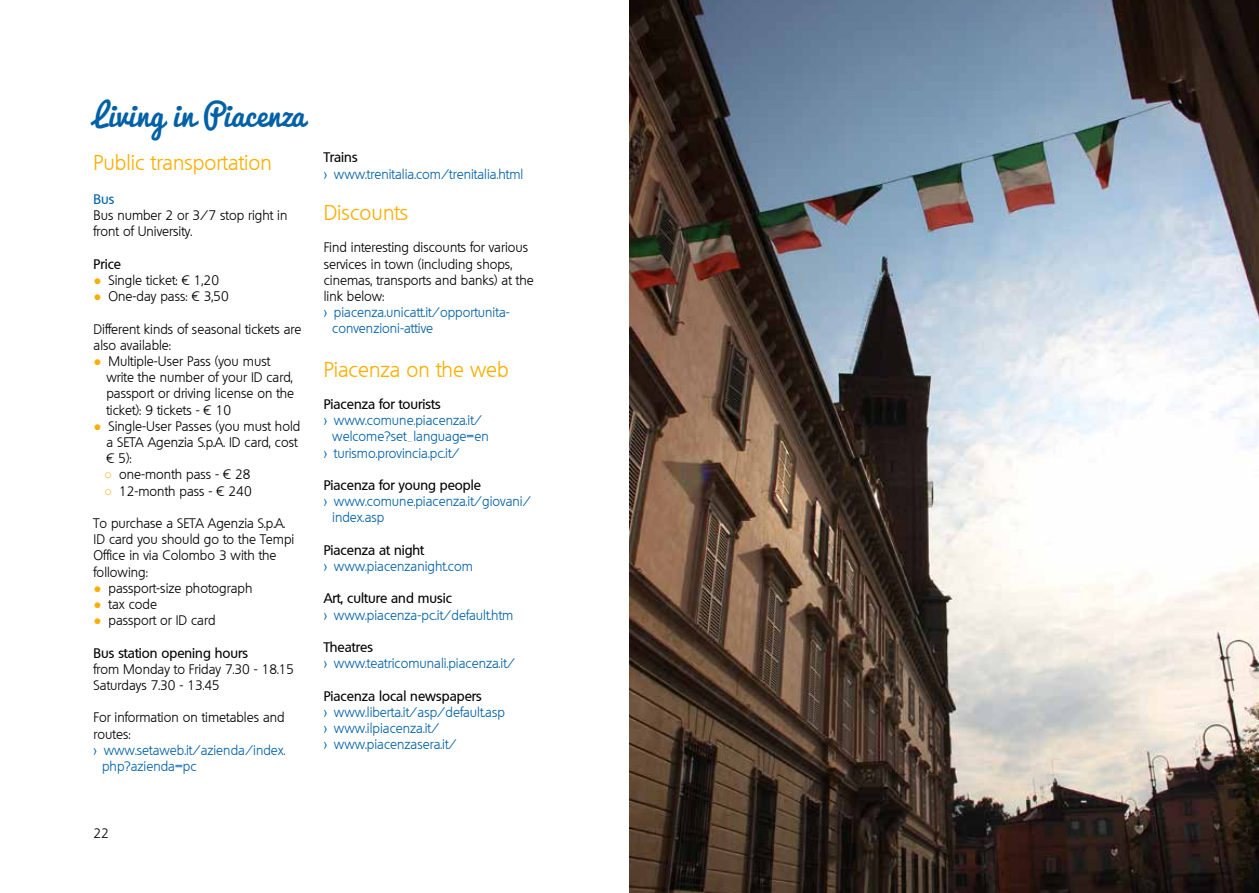
<style>
.page{position:relative;width:1259px;height:893px;background:#fff}
.page>*{position:absolute;margin:0;border:0;box-sizing:border-box;transform-origin:0 0}
.t1{font:30px "Pacifico";color:#0061a7}
.t2{font:300 21px "Quebec";color:#f9ae00}
.t3{font:300 13.5px/16.2px "Quebec";color:#000}
.t4{font:300 13.5px/16.2px "Quebec";color:#0061a7}
.t5{font:500 13.5px "Quebec";color:#000}
.t6{font:500 13.5px "Quebec";color:#0061a7}
.s1{font-family:"Arial";font-weight:400;color:#f9ae00}
</style>
<div class="page">
<img style="left:630px;top:0;width:629px;height:893px">
<h1 class="t1" style="left:94px;top:89px;width:213px">Living in Piacenza</h1>
<h2 class="t2" style="left:94px;top:149px;width:180px">Public transportation</h2>
<p class="t6" style="left:94px;top:190px;width:22px">Bus</p>
<p class="t3" style="left:94px;top:207px;width:195px">Bus number 2 or 3/7 stop right in front of University.</p>
<p class="t5" style="left:94px;top:255px;width:29px">Price</p>
<p class="t3" style="left:94px;top:272px;width:127px"><span class="s1">●</span> Single ticket: € 1,20</p>
<p class="t3" style="left:94px;top:288px;width:137px"><span class="s1">●</span> One-day pass: € 3,50</p>
<p class="t3" style="left:94px;top:321px;width:209px">Different kinds of seasonal tickets are also available:</p>
<p class="t3" style="left:106px;top:353px;width:189px;text-indent:-13px"><span class="s1">●</span> Multiple-User Pass (you must write the number of your ID card, passport or driving license on the ticket): 9 tickets - € 10</p>
<p class="t3" style="left:106px;top:418px;width:195px;text-indent:-13px"><span class="s1">●</span> Single-User Passes (you must hold a SETA Agenzia S.p.A. ID card, cost € 5):</p>
<p class="t3" style="left:104px;top:466px;width:148px"><span class="s1">○</span> one-month pass - € 28</p>
<p class="t3" style="left:104px;top:483px;width:149px"><span class="s1">○</span> 12-month pass - € 240</p>
<p class="t3" style="left:94px;top:515px;width:202px">To purchase a SETA Agenzia S.p.A.<br>ID card you should go to the Tempi<br>Office in via Colombo 3 with the following:</p>
<p class="t3" style="left:94px;top:580px;width:160px"><span class="s1">●</span> passport-size photograph</p>
<p class="t3" style="left:94px;top:596px;width:65px"><span class="s1">●</span> tax code</p>
<p class="t3" style="left:94px;top:612px;width:123px"><span class="s1">●</span> passport or ID card</p>
<p class="t5" style="left:94px;top:644px;width:156px">Bus station opening hours</p>
<p class="t3" style="left:94px;top:661px;width:202px">from Monday to Friday 7.30 - 18.15<br>Saturdays 7.30 - 13.45</p>
<p class="t3" style="left:94px;top:709px;width:193px">For information on timetables and routes:</p>
<p class="t4" style="left:102px;top:742px;width:185px;text-indent:-9px">&gt; www.setaweb.it/azienda/index. php?azienda=pc</p>
<p class="t5" style="left:324px;top:149px;width:35px">Trains</p>
<p class="t4" style="left:324px;top:166px;width:201px">&gt; www.trenitalia.com/trenitalia.html</p>
<h2 class="t2" style="left:324px;top:199px;width:86px">Discounts</h2>
<p class="t3" style="left:324px;top:239px;width:211px">Find interesting discounts for various services in town (including shops, cinemas, transports and banks) at the link below:</p>
<p class="t4" style="left:332px;top:304px;width:179px;text-indent:-9px">&gt; piacenza.unicatt.it/opportunita&shy;convenzioni-attive</p>
<h2 class="t2" style="left:324px;top:356px;width:186px">Piacenza on the web</h2>
<p class="t5" style="left:324px;top:395px;width:119px">Piacenza for tourists</p>
<p class="t4" style="left:324px;top:412px;width:160px">&gt; www.comune.piacenza.it/</p>
<p class="t4" style="left:332px;top:428px;width:158px">welcome?set_language=en</p>
<p class="t4" style="left:324px;top:445px;width:138px">&gt; turismo.provincia.pc.it/</p>
<p class="t5" style="left:324px;top:476px;width:159px">Piacenza for young people</p>
<p class="t4" style="left:332px;top:493px;width:200px;text-indent:-9px">&gt; www.comune.piacenza.it/giovani/ index.asp</p>
<p class="t5" style="left:324px;top:541px;width:102px">Piacenza at night</p>
<p class="t4" style="left:324px;top:558px;width:151px">&gt; www.piacenzanight.com</p>
<p class="t5" style="left:324px;top:590px;width:130px">Art, culture and music</p>
<p class="t4" style="left:324px;top:607px;width:191px">&gt; www.piacenza-pc.it/default.htm</p>
<p class="t5" style="left:324px;top:638px;width:51px">Theatres</p>
<p class="t4" style="left:324px;top:655px;width:193px">&gt; www.teatricomunali.piacenza.it/</p>
<p class="t5" style="left:324px;top:687px;width:160px">Piacenza local newspapers</p>
<p class="t4" style="left:324px;top:704px;width:183px">&gt; www.liberta.it/asp/default.asp &gt; www.ilpiacenza.it/<br>&gt; www.piacenzasera.it/</p>
<p class="t3" style="left:94px;top:825px;width:17px">22</p>
</div>
